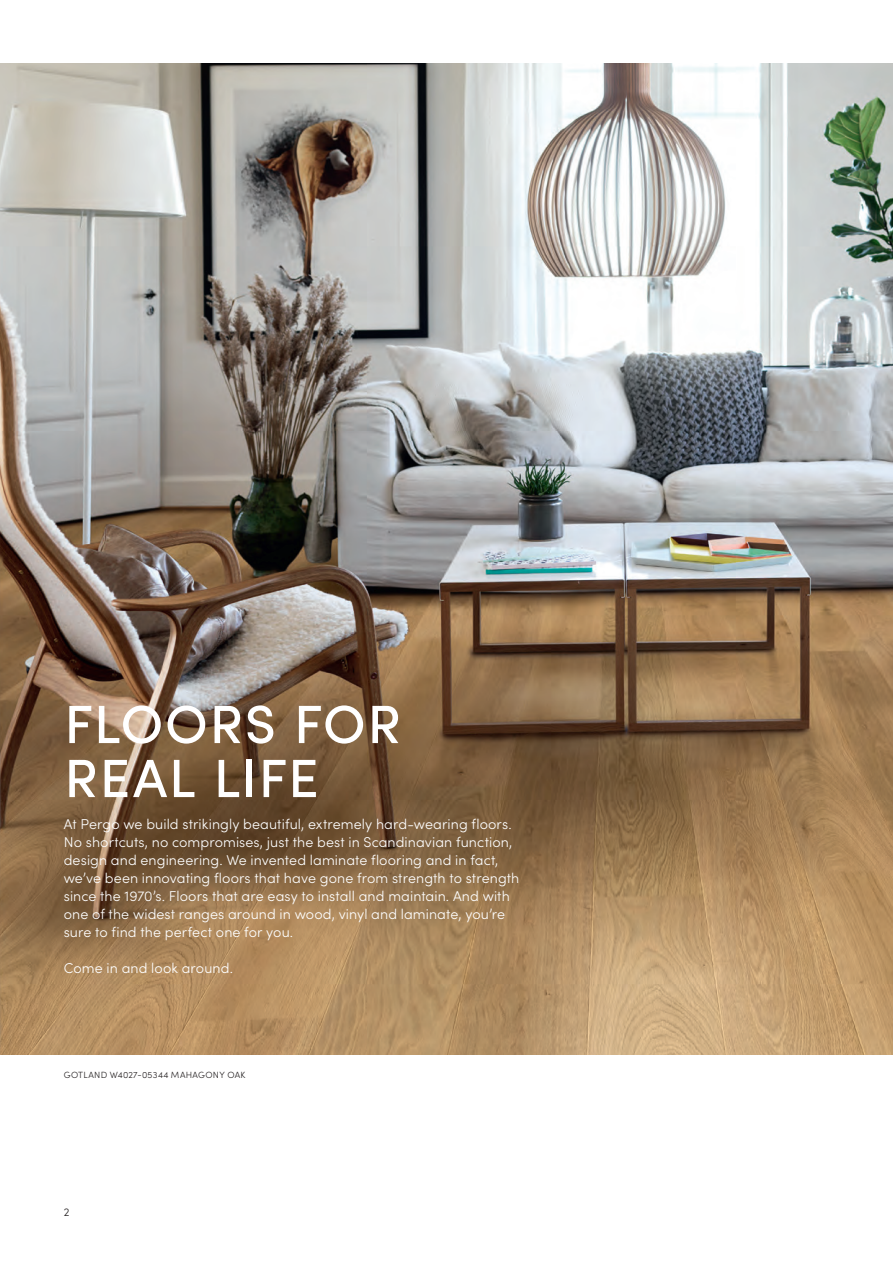
<style>
.page{position:relative;width:893px;height:1263px;background:#fff}
.page>*{position:absolute;margin:0;border:0;box-sizing:border-box;transform-origin:0 0}
.t1{font:500 54px/54px "Sofia Pro";letter-spacing:.03em;color:#fff}
.ingress{font:300 14.25px/18px "Sofia Pro";letter-spacing:.005em;color:#fff}
.t2{font:300 11.25px "Sofia Pro";color:#231f20}
.interior_image_code{font:300 9px "Sofia Pro";letter-spacing:.035em;color:#231f20}
</style>
<div class="page">
<img style="left:0;top:64px;width:893px;height:990px">
<p class="t1" style="left:64px;top:694px;width:338px">FLOORS FOR<br>REAL LIFE</p>
<p class="ingress" style="left:64px;top:814px;width:457px">At Pergo we build strikingly beautiful, extremely hard-wearing floors.<br>No shortcuts, no compromises, just the best in Scandinavian function, design and engineering. We invented laminate flooring and in fact, we’ve been innovating floors that have gone from strength to strength since the 1970’s. Floors that are easy to install and maintain. And with one of the widest ranges around in wood, vinyl and laminate, you’re sure to find the perfect one for you.</p>
<p class="ingress" style="left:64px;top:958px;width:171px">Come in and look around.</p>
<p class="interior_image_code" style="left:64px;top:1068px;width:183px">GOTLAND W4027-05344 MAHAGONY OAK</p>
<p class="t2" style="left:64px;top:1204px;width:7px">2</p>
</div>
